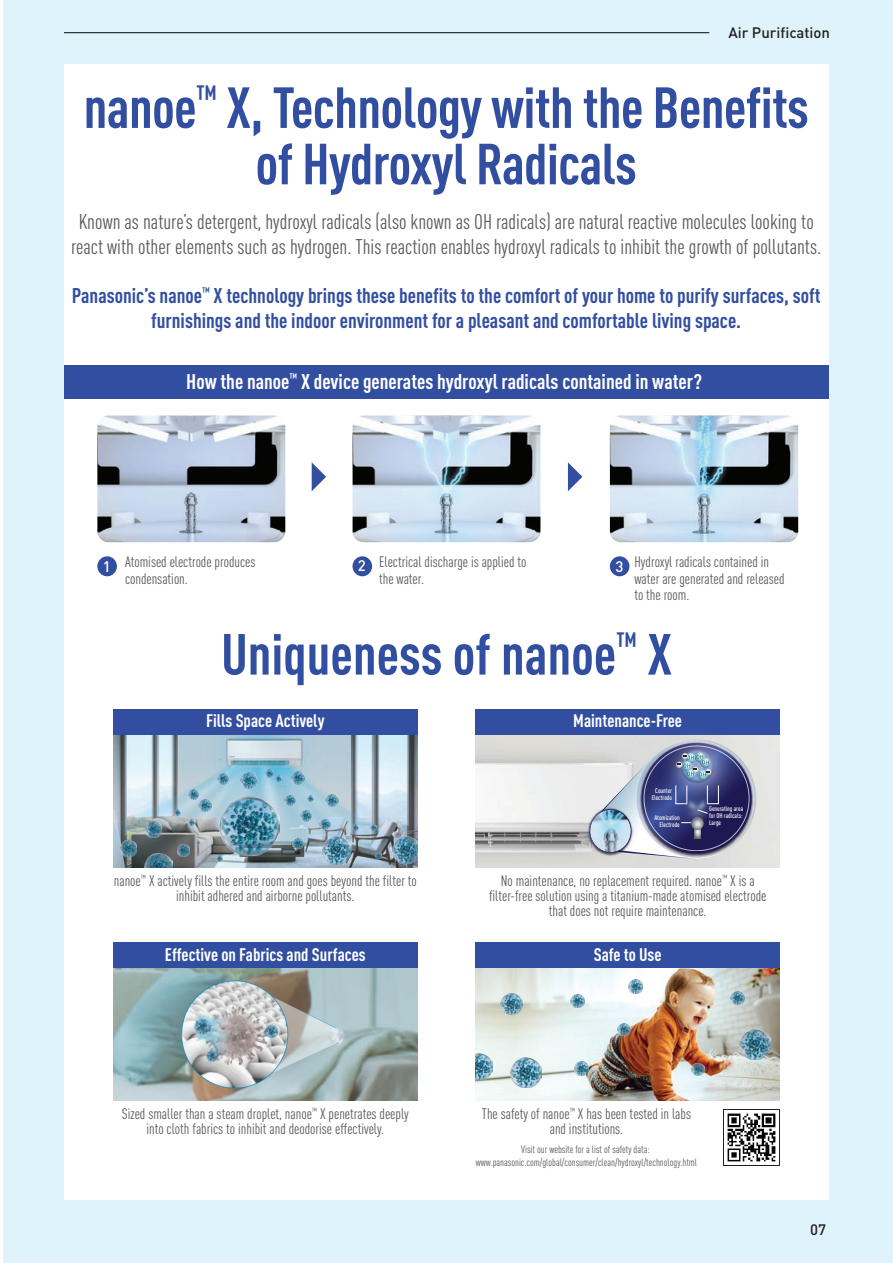
<style>
.page{position:relative;width:893px;height:1263px;background:#dff3fc}
.page>*{position:absolute;margin:0;border:0;box-sizing:border-box;transform-origin:0 0}
.t1{font:700 condensed 57px/56.4px "DINOT";letter-spacing:-.01em;color:#324ea1;text-align:center}
.t2{font:condensed 21px/24.8px "DINOT";color:#57585a;text-align:center}
.t3{font:700 condensed 21px/24.8px "DINOT";color:#324ea1;text-align:center}
.t4{font:700 condensed 21px "DINOT";color:#fff}
.t5{font:700 condensed 18px "DINOT";color:#fff}
.t6{font:500 15.15px "DINOT";color:#fff}
.t7{font:condensed 15px/15px "DINOT";color:#57585a;text-align:center}
.t8{font:500 15px "DIN";color:#231f20}
.t9{font:condensed 10.5px/12.6px "DINOT";color:#57585a;text-align:center}
.t10{font:500 condensed 6.75px/7.2px "DINOT";color:#fff;text-align:justify}
</style>
<div class="page">
<div style="left:64px;top:64px;width:765px;height:1135px;background:#fff"></div>
<img style="left:113px;top:734px;width:305px;height:133px">
<svg style="left:291px;top:771px;width:13px;height:13px"></svg>
<svg style="left:325px;top:794px;width:13px;height:13px"></svg>
<img style="left:323px;top:837px;width:27px;height:27px">
<img style="left:392px;top:836px;width:26px;height:27px">
<img style="left:145px;top:853px;width:27px;height:14px">
<svg style="left:293px;top:838px;width:11px;height:11px"></svg>
<svg style="left:320px;top:819px;width:10px;height:11px"></svg>
<svg style="left:218px;top:774px;width:11px;height:11px"></svg>
<svg style="left:265px;top:769px;width:16px;height:12px"></svg>
<svg style="left:174px;top:809px;width:6px;height:6px"></svg>
<svg style="left:352px;top:825px;width:7px;height:6px"></svg>
<svg style="left:370px;top:824px;width:6px;height:6px"></svg>
<svg style="left:376px;top:852px;width:6px;height:6px"></svg>
<svg style="left:284px;top:795px;width:29px;height:27px"></svg>
<svg style="left:188px;top:819px;width:7px;height:6px"></svg>
<svg style="left:216px;top:856px;width:6px;height:6px"></svg>
<img style="left:240px;top:773px;width:16px;height:16px">
<img style="left:121px;top:841px;width:16px;height:15px">
<img style="left:145px;top:821px;width:16px;height:16px">
<svg style="left:189px;top:790px;width:22px;height:21px"></svg>
<svg style="left:177px;top:845px;width:12px;height:12px"></svg>
<img style="left:220px;top:797px;width:60px;height:59px">
<svg style="left:286px;top:867px;width:25px;height:1px"></svg>
<div style="left:113px;top:709px;width:305px;height:25px;background:#324ea1"></div>
<img style="left:475px;top:734px;width:305px;height:133px">
<div style="left:475px;top:709px;width:305px;height:25px;background:#324ea1"></div>
<img style="left:586px;top:807px;width:1px;height:49px">
<img style="left:621px;top:734px;width:153px;height:109px">
<img style="left:637px;top:863px;width:121px;height:5px">
<img style="left:642px;top:859px;width:120px;height:4px">
<img style="left:587px;top:739px;width:176px;height:120px">
<img style="left:113px;top:968px;width:305px;height:133px">
<div style="left:113px;top:942px;width:305px;height:26px;background:#324ea1"></div>
<img style="left:475px;top:968px;width:305px;height:133px">
<img style="left:570px;top:994px;width:14px;height:14px">
<img style="left:740px;top:1029px;width:30px;height:31px">
<img style="left:511px;top:1057px;width:30px;height:30px">
<img style="left:501px;top:993px;width:21px;height:21px">
<svg style="left:692px;top:1063px;width:12px;height:13px"></svg>
<img style="left:629px;top:979px;width:14px;height:14px">
<img style="left:730px;top:991px;width:14px;height:14px">
<svg style="left:618px;top:1024px;width:12px;height:12px"></svg>
<img style="left:574px;top:1062px;width:14px;height:13px">
<img style="left:475px;top:1054px;width:18px;height:26px">
<div style="left:475px;top:942px;width:305px;height:26px;background:#324ea1"></div>
<img style="left:340px;top:1015px;width:9px;height:32px">
<img style="left:181px;top:980px;width:159px;height:108px">
<img style="left:727px;top:1113px;width:49px;height:49px">
<div style="left:64px;top:365px;width:765px;height:34px;background:#324ea1"></div>
<svg style="left:312px;top:462px;width:14px;height:29px"></svg>
<svg style="left:568px;top:462px;width:14px;height:29px"></svg>
<div style="left:352px;top:556px;width:20px;height:20px;background:#324ea1;border-radius:50%"></div>
<img style="left:353px;top:415px;width:187px;height:127px">
<div style="left:97px;top:556px;width:20px;height:20px;background:#324ea1;border-radius:50%"></div>
<img style="left:97px;top:415px;width:188px;height:127px">
<div style="left:610px;top:556px;width:19px;height:20px;background:#324ea1;border-radius:50%"></div>
<img style="left:610px;top:415px;width:188px;height:127px">
<hr style="left:0;top:0;width:2px;height:1263px;background:#fff">
<hr style="left:64px;top:32px;width:645px;height:1px;background:#040503">
<p class="t8" style="left:728px;top:23px;width:103px">Air Purification</p>
<h1 class="t1" style="left:84px;top:79px;width:727px">nanoe<sup>™</sup> X, Technology with the Benefits of Hydroxyl Radicals</h1>
<p class="t2" style="left:71px;top:209px;width:752px">Known as nature’s detergent, hydroxyl radicals (also known as OH radicals) are natural reactive molecules looking to react with other elements such as hydrogen. This reaction enables hydroxyl radicals to inhibit the growth of pollutants.</p>
<h2 class="t3" style="left:72px;top:283px;width:750px">Panasonic’s nanoe<sup>™</sup> X technology brings these benefits to the comfort of your home to purify surfaces, soft furnishings and the indoor environment for a pleasant and comfortable living space.</h2>
<h2 class="t4" style="left:186px;top:368px;width:517px">How the nanoe<sup>™</sup> X device generates hydroxyl radicals contained in water?</h2>
<p class="t6" style="left:103px;top:557px;width:10px">1</p>
<p class="t7" style="left:634px;top:553px;width:152px;line-height:16.5px;text-align:left">Hydroxyl radicals contained in water are generated and released to the room.</p>
<p class="t7" style="left:125px;top:554px;width:132px">Atomised electrode produces</p>
<p class="t6" style="left:358px;top:556px;width:10px">2</p>
<p class="t7" style="left:125px;top:571px;width:64px">condensation.</p>
<p class="t7" style="left:379px;top:553px;width:149px;line-height:16.5px;text-align:left">Electrical discharge is applied to the water.</p>
<p class="t6" style="left:616px;top:557px;width:10px">3</p>
<h1 class="t1" style="left:221px;top:625px;width:452px">Uniqueness of nanoe<sup>™</sup> X</h1>
<p class="t5" style="left:206px;top:710px;width:120px">Fills Space Actively</p>
<p class="t5" style="left:573px;top:710px;width:110px">Maintenance-Free</p>
<p class="t10" style="left:652px;top:787px;width:22px;text-align:center">Counter<br>Electrode</p>
<p class="t10" style="left:654px;top:814px;width:27px;text-align:right">Atomization<br>Electrode</p>
<p class="t10" style="left:709px;top:805px;width:35px">Generating area for OH radicals:<br>Large</p>
<p class="t7" style="left:114px;top:873px;width:305px">nanoe<sup>™</sup> X actively fills the entire room and goes beyond the filter to inhibit adhered and airborne pollutants.</p>
<p class="t7" style="left:489px;top:873px;width:279px">No maintenance, no replacement required. nanoe<sup>™</sup> X is a filter-free solution using a titanium-made atomised electrode that does not require maintenance.</p>
<p class="t5" style="left:165px;top:944px;width:202px">Effective on Fabrics and Surfaces</p>
<p class="t5" style="left:594px;top:944px;width:69px">Safe to Use</p>
<p class="t7" style="left:122px;top:1106px;width:288px">Sized smaller than a steam droplet, nanoe<sup>™</sup> X penetrates deeply into cloth fabrics to inhibit and deodorise effectively.</p>
<p class="t7" style="left:482px;top:1106px;width:211px">The safety of nanoe<sup>™</sup> X has been tested in labs and institutions.</p>
<p class="t9" style="left:476px;top:1143px;width:223px">Visit our website for a list of safety data: www.panasonic.com/global/consumer/clean/hydroxyl/technology.html</p>
<p class="t8" style="left:810px;top:1220px;width:17px">07</p>
</div>
